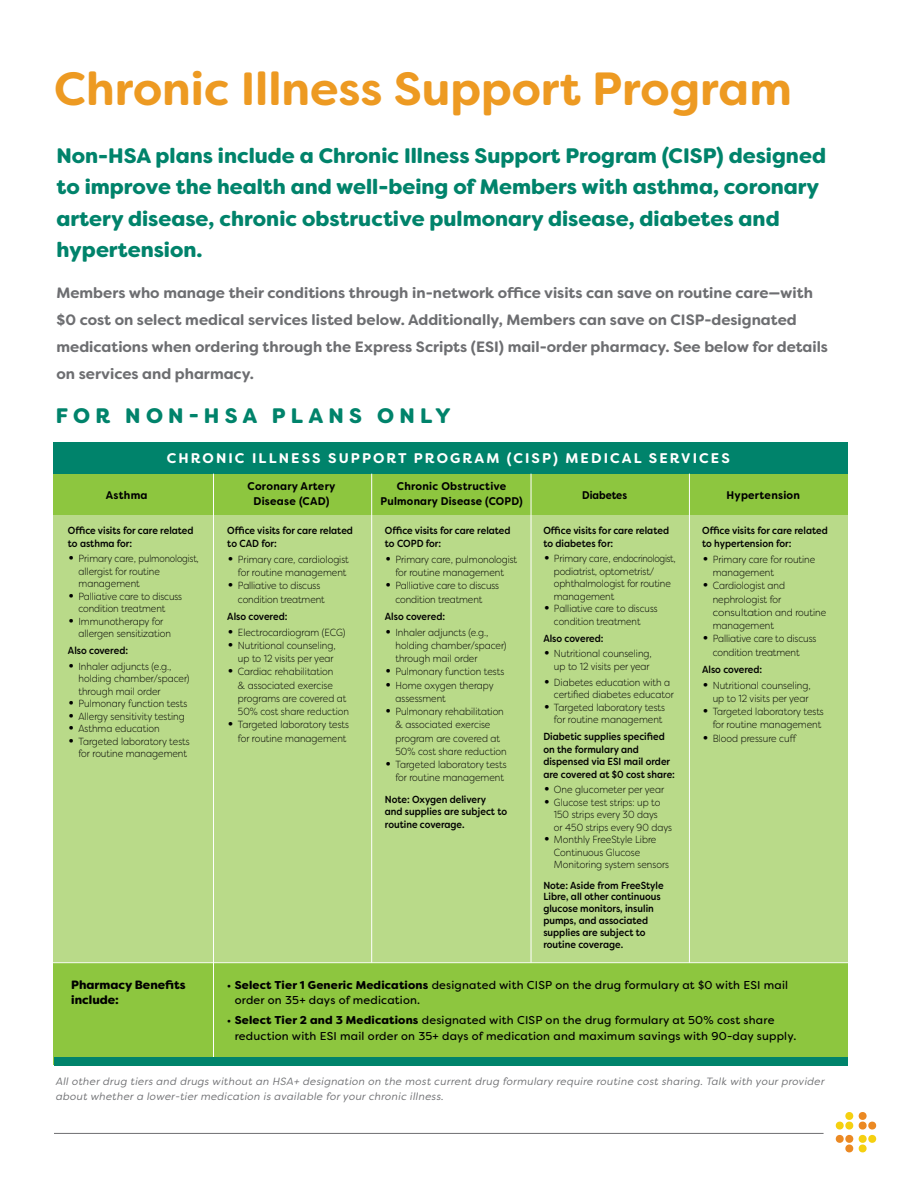
<style>
.page{position:relative;width:918px;height:1188px;background:#fff}
.page>*{position:absolute;margin:0;border:0;box-sizing:border-box;transform-origin:0 0}
.t1{font:700 46.5px "Filson Soft";color:#ed9a22}
.t2{font:900 21px/31.5px "Filson Soft";color:#00836b}
.t3{font:900 21px "Filson Soft";letter-spacing:.25em;color:#00836b}
.t4{font:700 15px/27px "Filson Soft";color:#6d6e71}
.t5{font:700 13.95px "Filson Soft";letter-spacing:.15em;color:#fff}
.t6{font:900 12px/15px "Filson Soft";color:#000}
.t7{font:11.4px/15.6px "Filson Soft";letter-spacing:.015em;color:#000}
.t8{font:700 11.1px "Filson Soft";letter-spacing:.025em;color:#000;scale:.95 1}
.t9{font:700 11.1px "Filson Soft";letter-spacing:.025em;color:#000;scale:.93 1}
.t10{font:700 11.1px "Filson Soft";color:#000;scale:.89 1}
.t11{font:italic 10.5px/15px "Filson Soft";letter-spacing:.03em;color:#6d6e71}
.t12{font:300 10.35px/13.2px "Filson Soft";color:#000;scale:.9 1}
.t13{font:500 10.35px/12.5px "Filson Soft";color:#000;scale:.9 1}
.t14{font:300 10.35px/12.5px "Filson Soft";color:#000;scale:.88 1}
.s1{font-size:17.7px}
.s2{font-weight:900}
</style>
<div class="page">
<svg style="left:835px;top:1112px;width:42px;height:41px"></svg>
<hr style="left:54px;top:1133px;width:770px;height:1px;background:#6d6e71">
<div style="left:54px;top:464px;width:794px;height:599px;background:#b9da89"></div>
<div style="left:54px;top:962px;width:794px;height:103px;background:#8dc63f"></div>
<div style="left:54px;top:474px;width:794px;height:41px;background:#8dc63f"></div>
<div style="left:54px;top:442px;width:794px;height:31px;background:#00836b"></div>
<hr style="left:213px;top:474px;width:1px;height:588px;background:#fff">
<hr style="left:42px;top:962px;width:822px;height:1px;background:#fff">
<hr style="left:371px;top:474px;width:1px;height:489px;background:#fff">
<hr style="left:531px;top:474px;width:1px;height:489px;background:#fff">
<hr style="left:689px;top:474px;width:1px;height:489px;background:#fff">
<div style="left:54px;top:1058px;width:794px;height:8px;background:#00836b"></div>
<h1 class="t1" style="left:54px;top:59px;width:739px">Chronic Illness Support Program</h1>
<h2 class="t2" style="left:57px;top:140px;width:771px">Non-HSA plans include a Chronic Illness Support Program (CISP) designed to improve the health and well-being of Members with asthma, coronary artery disease, chronic obstructive pulmonary disease, diabetes and hypertension.</h2>
<p class="t4" style="left:57px;top:279px;width:773px">Members who manage their conditions through in-network office visits can save on routine care—with $0 cost on select medical services listed below. Additionally, Members can save on CISP-designated medications when ordering through the Express Scripts (ESI) mail-order pharmacy. See below for details on services and pharmacy.</p>
<h2 class="t3" style="left:56px;top:402px;width:397px">FOR NON-HSA PLANS ONLY</h2>
<p class="t8" style="left:106px;top:488px;width:45px">Asthma</p>
<h3 class="t5" style="left:167px;top:449px;width:565px">CHRONIC ILLNESS SUPPORT PROGRAM (CISP) MEDICAL SERVICES</h3>
<p class="t8" style="left:248px;top:479px;width:94px">Coronary Artery</p>
<p class="t8" style="left:397px;top:479px;width:117px">Chronic Obstructive</p>
<p class="t10" style="left:582px;top:488px;width:52px">Diabetes</p>
<p class="t8" style="left:726px;top:488px;width:79px">Hypertension</p>
<p class="t8" style="left:253px;top:494px;width:81px">Disease (CAD)</p>
<p class="t9" style="left:380px;top:494px;width:155px">Pulmonary Disease (COPD)</p>
<p class="t13" style="left:68px;top:525px;width:141px">Office visits for care related to asthma for:</p>
<p class="t12" style="left:79px;top:552px;width:135px;line-height:12.5px;text-indent:-11px"><span class="s1">•</span> Primary care, pulmonologist, allergist for routine management</p>
<p class="t12" style="left:68px;top:590px;width:128px;line-height:12.5px;text-align:center"><span class="s1">•</span> Palliative care to discuss condition treatment</p>
<p class="t12" style="left:79px;top:615px;width:104px;line-height:12.5px;text-indent:-11px"><span class="s1">•</span> Immunotherapy for allergen sensitization</p>
<p class="t13" style="left:68px;top:644px;width:68px">Also covered:</p>
<p class="t12" style="left:79px;top:660px;width:125px;line-height:12.5px;text-indent:-11px"><span class="s1">•</span> Inhaler adjuncts (e.g., holding chamber/spacer) through mail order</p>
<p class="t12" style="left:68px;top:697px;width:134px"><span class="s1">•</span> Pulmonary function tests</p>
<p class="t12" style="left:68px;top:709px;width:131px"><span class="s1">•</span> Allergy sensitivity testing</p>
<p class="t12" style="left:68px;top:722px;width:104px"><span class="s1">•</span> Asthma education</p>
<p class="t12" style="left:68px;top:735px;width:137px;line-height:12.5px;text-align:right"><span class="s1">•</span> Targeted laboratory tests for routine management</p>
<p class="t6" style="left:71px;top:978px;width:116px">Pharmacy Benefits include:</p>
<p class="t13" style="left:227px;top:525px;width:141px">Office visits for care related to CAD for:</p>
<p class="t12" style="left:227px;top:553px;width:137px;text-align:right"><span class="s1">•</span> Primary care, cardiologist for routine management</p>
<p class="t12" style="left:238px;top:579px;width:98px;text-indent:-11px"><span class="s1">•</span> Palliative to discuss condition treatment</p>
<p class="t13" style="left:227px;top:610px;width:68px">Also covered:</p>
<p class="t12" style="left:227px;top:625px;width:133px"><span class="s1">•</span> Electrocardiogram (ECG)</p>
<p class="t12" style="left:227px;top:639px;width:122px;text-align:right"><span class="s1">•</span> Nutritional counseling, up to 12 visits per year</p>
<p class="t12" style="left:238px;top:665px;width:125px;text-indent:-11px"><span class="s1">•</span> Cardiac rehabilitation<br>&amp; associated exercise programs are covered at<br>50% cost share reduction</p>
<p class="t12" style="left:227px;top:718px;width:137px;text-align:right"><span class="s1">•</span> Targeted laboratory tests for routine management</p>
<p class="t13" style="left:385px;top:525px;width:141px">Office visits for care related to COPD for:</p>
<p class="t12" style="left:385px;top:553px;width:148px;text-align:center"><span class="s1">•</span> Primary care, pulmonologist for routine management</p>
<p class="t12" style="left:385px;top:579px;width:128px;text-align:center"><span class="s1">•</span> Palliative care to discuss condition treatment</p>
<p class="t13" style="left:385px;top:610px;width:68px">Also covered:</p>
<p class="t12" style="left:396px;top:625px;width:125px;text-indent:-11px"><span class="s1">•</span> Inhaler adjuncts (e.g., holding chamber/spacer) through mail order</p>
<p class="t12" style="left:385px;top:665px;width:134px"><span class="s1">•</span> Pulmonary function tests</p>
<p class="t12" style="left:396px;top:678px;width:111px;text-indent:-11px"><span class="s1">•</span> Home oxygen therapy assessment</p>
<p class="t12" style="left:396px;top:705px;width:125px;text-indent:-11px"><span class="s1">•</span> Pulmonary rehabilitation &amp; associated exercise program are covered at<br>50% cost share reduction</p>
<p class="t12" style="left:385px;top:758px;width:137px;text-align:right"><span class="s1">•</span> Targeted laboratory tests for routine management</p>
<p class="t13" style="left:385px;top:793px;width:137px;line-height:12.9px">Note: Oxygen delivery<br>and supplies are subject to routine coverage.</p>
<p class="t13" style="left:543px;top:525px;width:141px">Office visits for care related to diabetes for:</p>
<p class="t12" style="left:554px;top:552px;width:137px;line-height:12.5px;text-indent:-10px"><span class="s1">•</span> Primary care, endocrinologist, podiatrist, optometrist/ ophthalmologist for routine management</p>
<p class="t14" style="left:554px;top:602px;width:119px;text-indent:-11px"><span class="s1">•</span> Palliative care to discuss condition treatment</p>
<p class="t13" style="left:543px;top:632px;width:68px">Also covered:</p>
<p class="t12" style="left:543px;top:647px;width:122px;text-align:right"><span class="s1">•</span> Nutritional counseling, up to 12 visits per year</p>
<p class="t12" style="left:554px;top:676px;width:135px;line-height:12.5px;text-indent:-11px"><span class="s1">•</span> Diabetes education with a certified diabetes educator</p>
<p class="t12" style="left:543px;top:701px;width:137px;line-height:12.5px;text-align:right"><span class="s1">•</span> Targeted laboratory tests for routine management</p>
<p class="t13" style="left:543px;top:730px;width:148px">Diabetic supplies specified on the formulary and dispensed via ESI mail order are covered at $0 cost share:</p>
<p class="t12" style="left:543px;top:783px;width:136px"><span class="s1">•</span> One glucometer per year</p>
<p class="t12" style="left:554px;top:796px;width:133px;line-height:12.5px;text-indent:-11px"><span class="s1">•</span> Glucose test strips: up to<br>150 strips every 30 days<br>or 450 strips every 90 days</p>
<p class="t12" style="left:554px;top:833px;width:129px;line-height:12.5px;text-indent:-11px"><span class="s1">•</span> Monthly FreeStyle Libre<br>Continuous Glucose<br>Monitoring system sensors</p>
<p class="t13" style="left:543px;top:879px;width:135px;line-height:11.9px">Note: Aside from FreeStyle<br>Libre, all other continuous glucose monitors, insulin pumps, and associated supplies are subject to routine coverage.</p>
<p class="t13" style="left:702px;top:525px;width:141px">Office visits for care related to hypertension for:</p>
<p class="t12" style="left:713px;top:553px;width:115px;text-indent:-11px"><span class="s1">•</span> Primary care for routine management</p>
<p class="t12" style="left:713px;top:579px;width:128px;text-indent:-11px"><span class="s1">•</span> Cardiologist and nephrologist for consultation and routine management</p>
<p class="t12" style="left:702px;top:632px;width:128px;text-align:center"><span class="s1">•</span> Palliative care to discuss condition treatment</p>
<p class="t13" style="left:702px;top:663px;width:68px">Also covered:</p>
<p class="t12" style="left:702px;top:678px;width:122px;text-align:right"><span class="s1">•</span> Nutritional counseling, up to 12 visits per year</p>
<p class="t12" style="left:702px;top:705px;width:137px;text-align:right"><span class="s1">•</span> Targeted laboratory tests for routine management</p>
<p class="t12" style="left:702px;top:731px;width:107px"><span class="s1">•</span> Blood pressure cuff</p>
<p class="t7" style="left:235px;top:977px;width:555px;text-indent:-8px">• <span class="s2">Select Tier 1 Generic Medications</span> designated with CISP on the drug formulary at $0 with ESI mail order on 35+ days of medication.</p>
<p class="t7" style="left:235px;top:1013px;width:563px;text-indent:-8px">• <span class="s2">Select Tier 2 and 3 Medications</span> designated with CISP on the drug formulary at 50% cost share reduction with ESI mail order on 35+ days of medication and maximum savings with 90-day supply.</p>
<p class="t11" style="left:56px;top:1074px;width:770px">All other drug tiers and drugs without an HSA+ designation on the most current drug formulary require routine cost sharing. Talk with your provider about whether a lower-tier medication is available for your chronic illness.</p>
</div>
